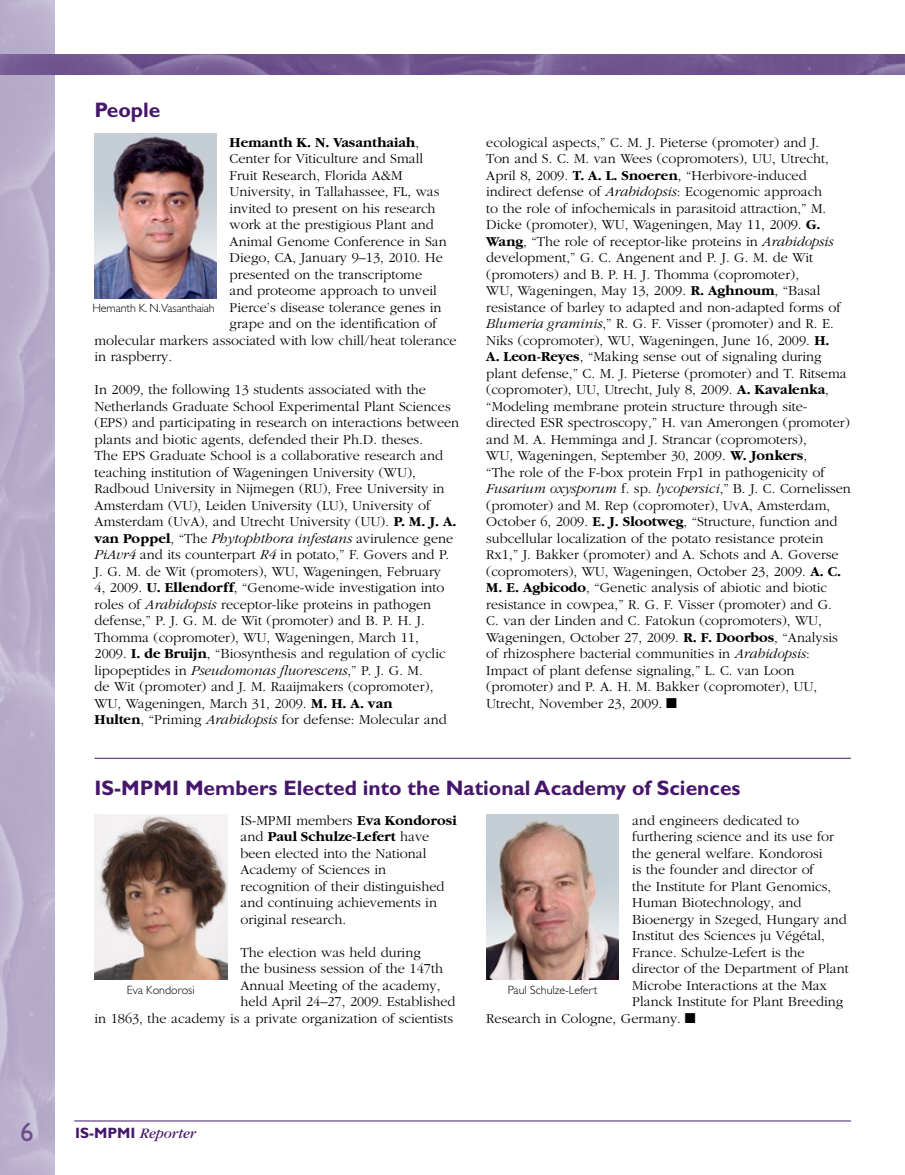
<style>
.page{position:relative;width:905px;height:1175px;background:#fff}
.page>*{position:absolute;margin:0;border:0;box-sizing:border-box;transform-origin:0 0}
.t1{font:27px "Gill Sans";color:#6b4f8b}
.t2{font:700 21px "Gill Sans";color:#46166b}
.t3{font:italic 15px "Garamond";color:#46166b}
.t4{font:300 14.25px/16.5px "Garamond";color:#000}
.t5{font:700 14.25px "Garamond";color:#000}
.t6{font:300 12px "Gill Sans";color:#000}
.s1{font-weight:300}
.s2{font-weight:700}
.s3{font-style:italic}
.s4{font-family:"Gill Sans";font-weight:700;font-style:normal}
</style>
<div class="page">
<img style="left:0;top:0;width:54px;height:1174px">
<img style="left:0;top:54px;width:904px;height:20px">
<hr style="left:74px;top:1120px;width:776px;height:1px;background:#46166b">
<img style="left:94px;top:815px;width:133px;height:165px">
<img style="left:486px;top:815px;width:132px;height:165px">
<img style="left:94px;top:133px;width:122px;height:165px">
<hr style="left:94px;top:758px;width:756px;height:1px;background:#46166b">
<h2 class="t2" style="left:94px;top:97px;width:67px">People</h2>
<p class="t5" style="left:230px;top:134px;width:191px">Hemanth K. N. Vasanthaiah<span class="s1">,</span></p>
<p class="t4" style="left:230px;top:151px;width:195px">Center for Viticulture and Small</p>
<p class="t4" style="left:230px;top:167px;width:174px">Fruit Research, Florida A&amp;M</p>
<p class="t4" style="left:230px;top:184px;width:211px">University, in Tallahassee, FL, was</p>
<p class="t4" style="left:230px;top:200px;width:207px">invited to present on his research</p>
<p class="t4" style="left:230px;top:217px;width:206px">work at the prestigious Plant and</p>
<p class="t4" style="left:230px;top:233px;width:218px">Animal Genome Conference in San</p>
<p class="t4" style="left:230px;top:250px;width:215px">Diego, CA, January 9–13, 2010. He</p>
<p class="t4" style="left:230px;top:266px;width:194px">presented on the transcriptome</p>
<p class="t4" style="left:230px;top:283px;width:209px">and proteome approach to unveil</p>
<p class="t4" style="left:230px;top:299px;width:213px">Pierce’s disease tolerance genes in</p>
<p class="t4" style="left:230px;top:316px;width:208px">grape and on the identification of</p>
<p class="t4" style="left:94px;top:332px;width:363px">molecular markers associated with low chill/heat tolerance</p>
<p class="t4" style="left:94px;top:349px;width:79px">in raspberry.</p>
<p class="t4" style="left:94px;top:382px;width:366px">In 2009, the following 13 students associated with the Netherlands Graduate School Experimental Plant Sciences (EPS) and participating in research on interactions between plants and biotic agents, defended their Ph.D. theses.<br>The EPS Graduate School is a collaborative research and teaching institution of Wageningen University (WU), Radboud University in Nijmegen (RU), Free University in Amsterdam (VU), Leiden University (LU), University of Amsterdam (UvA), and Utrecht University (UU). <span class="s2">P. M. J. A. van Poppel</span>, “The <span class="s3">Phytophthora infestans</span> avirulence gene <span class="s3">PiAvr4</span> and its counterpart <span class="s3">R4</span> in potato,” F. Govers and P.<br>J. G. M. de Wit (promoters), WU, Wageningen, February<br>4, 2009. <span class="s2">U. Ellendorff</span>, “Genome-wide investigation into roles of <span class="s3">Arabidopsis</span> receptor-like proteins in pathogen defense,” P. J. G. M. de Wit (promoter) and B. P. H. J.<br>Thomma (copromoter), WU, Wageningen, March 11,<br>2009. <span class="s2">I. de Bruijn</span>, “Biosynthesis and regulation of cyclic lipopeptides in <span class="s3">Pseudomonas fluorescens</span>,” P. J. G. M.<br>de Wit (promoter) and J. M. Raaijmakers (copromoter), WU, Wageningen, March 31, 2009. <span class="s2">M. H. A. van<br>Hulten</span>, “Priming <span class="s3">Arabidopsis</span> for defense: Molecular and</p>
<p class="t6" style="left:92px;top:301px;width:124px">Hemanth K. N.Vasanthaiah</p>
<p class="t4" style="left:486px;top:134px;width:366px">ecological aspects,” C. M. J. Pieterse (promoter) and J.<br>Ton and S. C. M. van Wees (copromoters), UU, Utrecht, April 8, 2009. <span class="s2">T. A. L. Snoeren</span>, “Herbivore-induced indirect defense of <span class="s3">Arabidopsis</span>: Ecogenomic approach<br>to the role of infochemicals in parasitoid attraction,” M.<br>Dicke (promoter), WU, Wageningen, May 11, 2009. <span class="s2">G.<br>Wang</span>, “The role of receptor-like proteins in <span class="s3">Arabidopsis </span>development,” G. C. Angenent and P. J. G. M. de Wit (promoters) and B. P. H. J. Thomma (copromoter),<br>WU, Wageningen, May 13, 2009. <span class="s2">R. Aghnoum</span>, “Basal resistance of barley to adapted and non-adapted forms of <span class="s3">Blumeria graminis</span>,” R. G. F. Visser (promoter) and R. E.<br>Niks (copromoter), WU, Wageningen, June 16, 2009. <span class="s2">H.<br>A. Leon-Reyes</span>, “Making sense out of signaling during plant defense,” C. M. J. Pieterse (promoter) and T. Ritsema (copromoter), UU, Utrecht, July 8, 2009. <span class="s2">A. Kavalenka</span>, “Modeling membrane protein structure through site&shy;directed ESR spectroscopy,” H. van Amerongen (promoter) and M. A. Hemminga and J. Strancar (copromoters),<br>WU, Wageningen, September 30, 2009. <span class="s2">W. Jonkers</span>,<br>“The role of the F-box protein Frp1 in pathogenicity of <span class="s3">Fusarium oxysporum</span> f. sp. <span class="s3">lycopersici</span>,” B. J. C. Cornelissen (promoter) and M. Rep (copromoter), UvA, Amsterdam, October 6, 2009. <span class="s2">E. J. Slootweg</span>, “Structure, function and subcellular localization of the potato resistance protein Rx1,” J. Bakker (promoter) and A. Schots and A. Goverse (copromoters), WU, Wageningen, October 23, 2009. <span class="s2">A. C.<br>M. E. Agbicodo</span>, “Genetic analysis of abiotic and biotic resistance in cowpea,” R. G. F. Visser (promoter) and G.<br>C. van der Linden and C. Fatokun (copromoters), WU, Wageningen, October 27, 2009. <span class="s2">R. F. Doorbos</span>, “Analysis of rhizosphere bacterial communities in <span class="s3">Arabidopsis</span>:<br>Impact of plant defense signaling,” L. C. van Loon (promoter) and P. A. H. M. Bakker (copromoter), UU, Utrecht, November 23, 2009. ■</p>
<h2 class="t2" style="left:94px;top:775px;width:647px">IS-MPMI Members Elected into the National Academy of Sciences</h2>
<p class="t4" style="left:240px;top:812px;width:218px">IS-MPMI members <span class="s2">Eva Kondorosi </span>and <span class="s2">Paul Schulze-Lefert</span> have been elected into the National<br>Academy of Sciences in recognition of their distinguished and continuing achievements in original research.</p>
<p class="t4" style="left:240px;top:944px;width:182px">The election was held during</p>
<p class="t4" style="left:240px;top:961px;width:204px">the business session of the 147th</p>
<p class="t4" style="left:240px;top:977px;width:201px">Annual Meeting of the academy,</p>
<p class="t4" style="left:240px;top:994px;width:216px">held April 24–27, 2009. Established</p>
<p class="t4" style="left:95px;top:1010px;width:360px">in 1863, the academy is a private organization of scientists</p>
<p class="t4" style="left:632px;top:812px;width:168px">and engineers dedicated to</p>
<p class="t4" style="left:632px;top:829px;width:203px">furthering science and its use for</p>
<p class="t4" style="left:632px;top:845px;width:192px">the general welfare. Kondorosi</p>
<p class="t4" style="left:632px;top:862px;width:183px">is the founder and director of</p>
<p class="t4" style="left:632px;top:878px;width:200px">the Institute for Plant Genomics,</p>
<p class="t4" style="left:632px;top:895px;width:171px">Human Biotechnology, and</p>
<p class="t4" style="left:632px;top:911px;width:216px">Bioenergy in Szeged, Hungary and</p>
<p class="t4" style="left:632px;top:928px;width:194px">Institut des Sciences ju Végétal,</p>
<p class="t4" style="left:632px;top:944px;width:174px">France. Schulze-Lefert is the</p>
<p class="t4" style="left:632px;top:961px;width:218px">director of the Department of Plant</p>
<p class="t4" style="left:632px;top:977px;width:196px">Microbe Interactions at the Max</p>
<p class="t4" style="left:632px;top:994px;width:212px">Planck Institute for Plant Breeding</p>
<p class="t4" style="left:486px;top:1010px;width:211px">Research in Cologne, Germany. ■</p>
<p class="t6" style="left:127px;top:982px;width:69px">Eva Kondorosi</p>
<p class="t6" style="left:507px;top:982px;width:91px">Paul Schulze-Lefert</p>
<h1 class="t1" style="left:20px;top:1116px;width:15px">6</h1>
<p class="t3" style="left:75px;top:1125px;width:123px"><span class="s4">IS-MPMI</span> Reporter</p>
</div>
